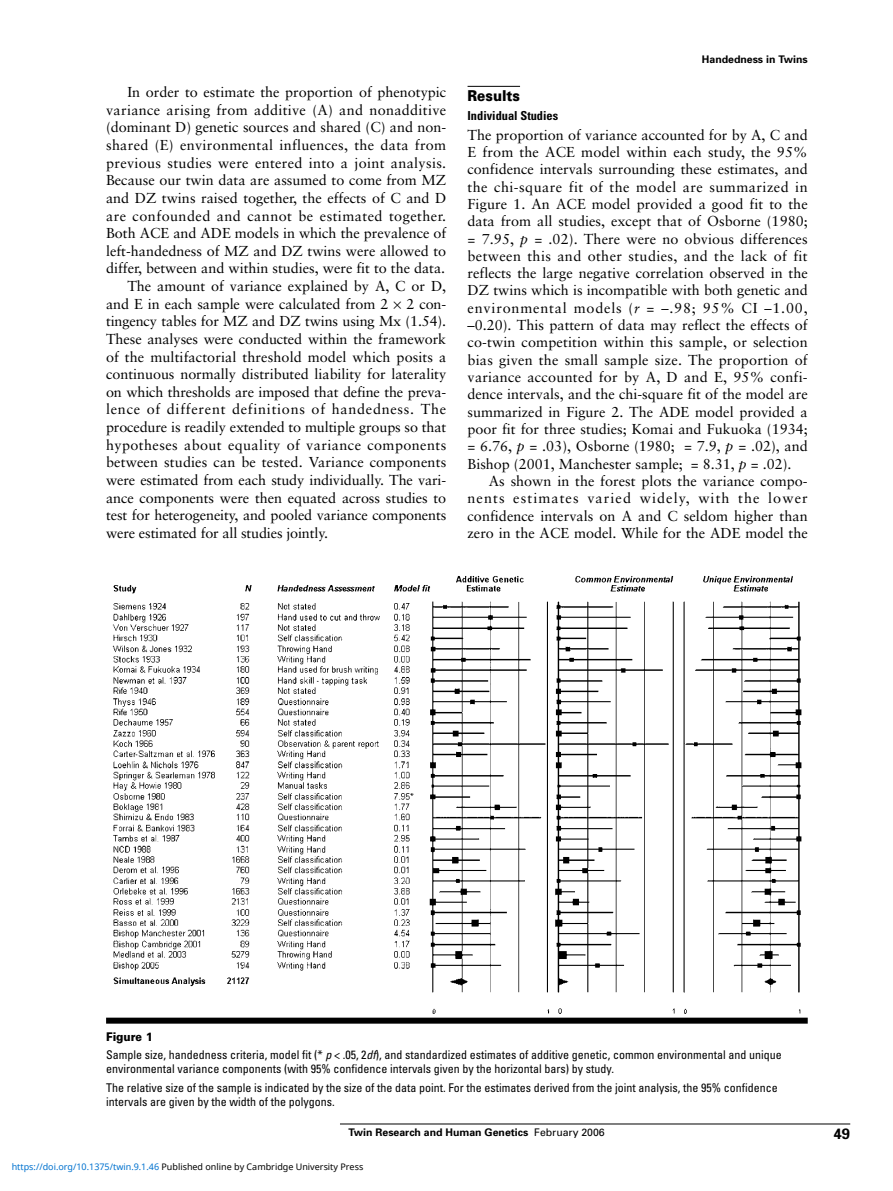
<style>
.page{position:relative;width:893px;height:1191px;background:#fff}
.page>*{position:absolute;margin:0;border:0;box-sizing:border-box;transform-origin:0 0}
.t1{font:900 15px "Univers";color:#000;scale:.9 1}
.t2{font:700 15px "Univers";color:#000}
.t3{font:14.4px/17.2px "Sabon";color:#000;text-align:justify}
.t4{font:14.4px "Sabon";letter-spacing:.02em;color:#000}
.t5{font:14.4px "Sabon";letter-spacing:.03em;color:#000}
.t6{font:700 condensed 12.3px "Univers";color:#000}
.t7{font:condensed 12px/18.5px "Univers";color:#000}
.t8{font:700 10.5px "Univers";color:#000}
.t9{font:9px "Noto Sans";color:#000}
.s1{font-style:italic}
.s2{font-weight:900;font-stretch:normal}
.s3{font-weight:400}
.s4{color:#0172cf}
</style>
<div class="page">
<hr style="left:340px;top:1123px;width:510px;height:1px;background:#000">
<hr style="left:468px;top:86px;width:52px;height:1px;background:#000">
<img style="left:112px;top:576px;width:690px;height:438px">
<div style="left:106px;top:1017px;width:702px;height:6px;background:#000"></div>
<p class="t3" style="left:127px;top:85px;width:320px">In order to estimate the proportion of phenotypic</p>
<p class="t4" style="left:106px;top:104px;width:342px">variance arising from additive (A) and nonadditive</p>
<p class="t3" style="left:106px;top:120px;width:342px">(dominant D) genetic sources and shared (C) and non-</p>
<p class="t4" style="left:106px;top:139px;width:342px">shared (E) environmental influences, the data from</p>
<p class="t4" style="left:106px;top:157px;width:342px">previous studies were entered into a joint analysis.</p>
<p class="t3" style="left:106px;top:173px;width:342px">Because our twin data are assumed to come from MZ</p>
<p class="t3" style="left:106px;top:190px;width:342px">and DZ twins raised together, the effects of C and D</p>
<p class="t5" style="left:106px;top:209px;width:342px">are confounded and cannot be estimated together.</p>
<p class="t3" style="left:106px;top:226px;width:342px">Both ACE and ADE models in which the prevalence of</p>
<p class="t3" style="left:106px;top:243px;width:342px">left-handedness of MZ and DZ twins were allowed to</p>
<p class="t3" style="left:106px;top:261px;width:341px">differ, between and within studies, were fit to the data.</p>
<p class="t3" style="left:127px;top:279px;width:320px">The amount of variance explained by A, C or D,</p>
<p class="t3" style="left:106px;top:296px;width:284px">and E in each sample were calculated from 2</p>
<p class="t3" style="left:106px;top:296px;width:342px;text-indent:300px">2 con&shy;tingency tables for MZ and DZ twins using Mx (1.54).<br>These analyses were conducted within the framework of the multifactorial threshold model which posits a continuous normally distributed liability for laterality on which thresholds are imposed that define the preva&shy;lence of different definitions of handedness. The procedure is readily extended to multiple groups so that hypotheses about equality of variance components between studies can be tested. Variance components were estimated from each study individually. The vari&shy;ance components were then equated across studies to test for heterogeneity, and pooled variance components were estimated for all studies jointly.</p>
<p class="t8" style="left:702px;top:55px;width:107px">Handedness in Twins</p>
<p class="t1" style="left:468px;top:91px;width:60px">Results</p>
<p class="t6" style="left:468px;top:111px;width:92px">Individual Studies</p>
<p class="t3" style="left:468px;top:127px;width:342px">The proportion of variance accounted for by A, C and E from the ACE model within each study, the 95% confidence intervals surrounding these estimates, and the chi-square fit of the model are summarized in Figure 1. An ACE model provided a good fit to the data from all studies, except that of Osborne (1980; = 7.95, <span class="s1">p</span> = .02). There were no obvious differences between this and other studies, and the lack of fit reflects the large negative correlation observed in the DZ twins which is incompatible with both genetic and environmental models (<span class="s1">r</span> = –.98; 95% CI –1.00, –0.20). This pattern of data may reflect the effects of co-twin competition within this sample, or selection bias given the small sample size. The proportion of variance accounted for by A, D and E, 95% confi&shy;dence intervals, and the chi-square fit of the model are summarized in Figure 2. The ADE model provided a poor fit for three studies; Komai and Fukuoka (1934; = 6.76, <span class="s1">p</span> = .03), Osborne (1980; = 7.9, <span class="s1">p</span> = .02), and Bishop (2001, Manchester sample; = 8.31, <span class="s1">p</span> = .02).</p>
<p class="t3" style="left:468px;top:473px;width:342px;text-indent:21px">As shown in the forest plots the variance compo&shy;nents estimates varied widely, with the lower confidence intervals on A and C seldom higher than zero in the ACE model. While for the ADE model the</p>
<p class="t7" style="left:106px;top:1028px;width:677px"><span class="s2">Figure 1<br></span>Sample size, handedness criteria, model fit (* <span class="s1">p</span>&lt; .05, 2<span class="s1">df</span>), and standardized estimates of additive genetic, common environmental and unique</p>
<p class="t7" style="left:106px;top:1061px;width:673px">environmental variance components (with 95% confidence intervals given by the horizontal bars) by study.<br>The relative size of the sample is indicated by the size of the data point. For the estimates derived from the joint analysis, the 95% confidence</p>
<p class="t7" style="left:106px;top:1093px;width:230px">intervals are given by the width of the polygons.</p>
<p class="t8" style="left:348px;top:1128px;width:258px">Twin Research and Human Genetics <span class="s3">February 2006</span></p>
<p class="t2" style="left:834px;top:1128px;width:18px">49</p>
<p class="t9" style="left:12px;top:1160px;width:353px"><span class="s4">https://doi.org/10.1375/twin.9.1.46</span> Published online by Cambridge University Press</p>
</div>
